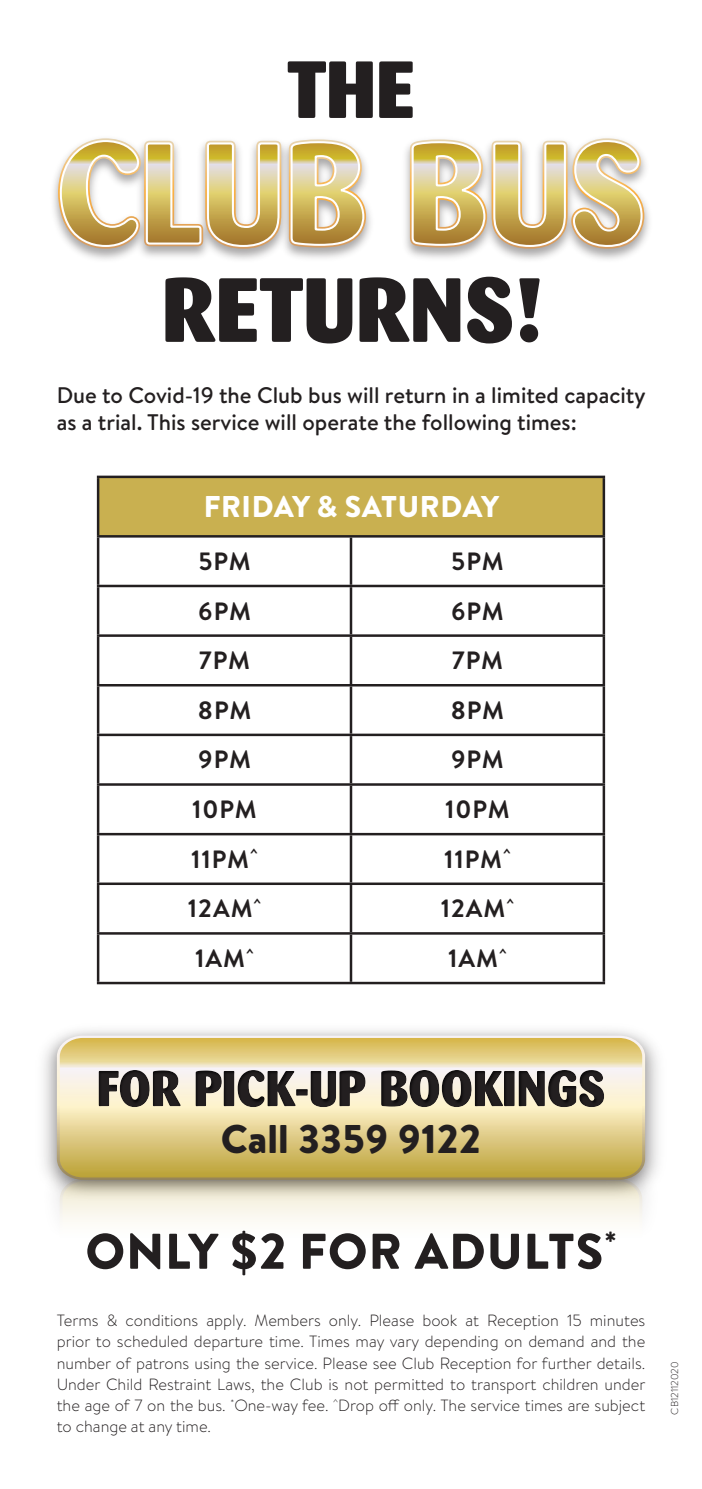
<style>
.page{position:relative;width:702px;height:1489px;background:#fff}
.page>*{position:absolute;margin:0;border:0;box-sizing:border-box;transform-origin:0 0}
.t1{font:800 90px "Barmeno";letter-spacing:.015em;color:#231f20}
.t2{font:800 80px "Barmeno";color:#231f20}
.t3{font:900 50px "Brandon Text";letter-spacing:.02em;color:#231f20}
.t4{font:900 40px "Brandon Text";color:#231f20}
.t5{font:900 30px "Brandon Text";letter-spacing:.015em;color:#fff}
.t6{font:700 25px "Brandon Text";letter-spacing:.04em;color:#231f20}
.t7{font:500 22.5px/27px "Brandon Text";color:#231f20}
.t8{font:300 16.25px/21.2px "Brandon Text";color:#231f20;text-align:justify}
.t9{font:300 10px "Brandon Text";color:#231f20}
</style>
<div class="page">
<div style="left:63px;top:1205px;width:576px;height:17px;background:#faf7ee"></div>
<img style="left:43px;top:1030px;width:616px;height:175px">
<svg style="left:57px;top:1035px;width:588px;height:144px"></svg>
<svg style="left:60px;top:1037px;width:582px;height:140px;background:#d7c172"></svg>
<div style="left:87px;top:1057px;width:577px;height:65px;background:#231f20;opacity:.75"></div>
<div style="left:98px;top:477px;width:506px;height:59px;background:#c9b050"></div>
<hr style="left:97px;top:475px;width:254px;height:3px;background:#231f20">
<hr style="left:97px;top:478px;width:2px;height:57px;background:#231f20">
<hr style="left:351px;top:475px;width:254px;height:3px;background:#231f20">
<hr style="left:602px;top:478px;width:3px;height:57px;background:#231f20">
<hr style="left:97px;top:535px;width:254px;height:2px;background:#231f20">
<hr style="left:97px;top:537px;width:2px;height:47px;background:#231f20">
<hr style="left:351px;top:535px;width:254px;height:2px;background:#231f20">
<hr style="left:350px;top:537px;width:2px;height:47px;background:#231f20">
<hr style="left:602px;top:537px;width:3px;height:47px;background:#231f20">
<hr style="left:97px;top:584px;width:254px;height:3px;background:#231f20">
<hr style="left:97px;top:587px;width:2px;height:47px;background:#231f20">
<hr style="left:351px;top:584px;width:254px;height:3px;background:#231f20">
<hr style="left:350px;top:587px;width:2px;height:47px;background:#231f20">
<hr style="left:602px;top:587px;width:3px;height:47px;background:#231f20">
<hr style="left:97px;top:634px;width:254px;height:3px;background:#231f20">
<hr style="left:97px;top:637px;width:2px;height:47px;background:#231f20">
<hr style="left:351px;top:634px;width:254px;height:3px;background:#231f20">
<hr style="left:350px;top:637px;width:2px;height:47px;background:#231f20">
<hr style="left:602px;top:637px;width:3px;height:47px;background:#231f20">
<hr style="left:97px;top:684px;width:254px;height:2px;background:#231f20">
<hr style="left:97px;top:686px;width:2px;height:47px;background:#231f20">
<hr style="left:351px;top:684px;width:254px;height:2px;background:#231f20">
<hr style="left:350px;top:686px;width:2px;height:47px;background:#231f20">
<hr style="left:602px;top:686px;width:3px;height:47px;background:#231f20">
<hr style="left:97px;top:733px;width:254px;height:3px;background:#231f20">
<hr style="left:97px;top:736px;width:2px;height:47px;background:#231f20">
<hr style="left:351px;top:733px;width:254px;height:3px;background:#231f20">
<hr style="left:350px;top:736px;width:2px;height:47px;background:#231f20">
<hr style="left:602px;top:736px;width:3px;height:47px;background:#231f20">
<hr style="left:97px;top:783px;width:254px;height:2px;background:#231f20">
<hr style="left:97px;top:785px;width:2px;height:47px;background:#231f20">
<hr style="left:351px;top:783px;width:254px;height:2px;background:#231f20">
<hr style="left:350px;top:785px;width:2px;height:47px;background:#231f20">
<hr style="left:602px;top:785px;width:3px;height:47px;background:#231f20">
<hr style="left:97px;top:832px;width:254px;height:3px;background:#231f20">
<hr style="left:97px;top:835px;width:2px;height:47px;background:#231f20">
<hr style="left:351px;top:832px;width:254px;height:3px;background:#231f20">
<hr style="left:350px;top:835px;width:2px;height:47px;background:#231f20">
<hr style="left:602px;top:835px;width:3px;height:47px;background:#231f20">
<hr style="left:97px;top:882px;width:254px;height:3px;background:#231f20">
<hr style="left:97px;top:885px;width:2px;height:47px;background:#231f20">
<hr style="left:351px;top:882px;width:254px;height:3px;background:#231f20">
<hr style="left:350px;top:885px;width:2px;height:47px;background:#231f20">
<hr style="left:602px;top:885px;width:3px;height:47px;background:#231f20">
<hr style="left:97px;top:932px;width:254px;height:2px;background:#231f20">
<hr style="left:97px;top:934px;width:2px;height:47px;background:#231f20">
<hr style="left:351px;top:932px;width:254px;height:2px;background:#231f20">
<hr style="left:350px;top:934px;width:2px;height:47px;background:#231f20">
<hr style="left:602px;top:934px;width:3px;height:47px;background:#231f20">
<hr style="left:97px;top:981px;width:254px;height:3px;background:#231f20">
<hr style="left:351px;top:981px;width:254px;height:3px;background:#231f20">
<img style="left:53px;top:144px;width:596px;height:116px">
<svg style="left:58px;top:138px;width:223px;height:111px"></svg>
<svg style="left:289px;top:139px;width:77px;height:108px"></svg>
<svg style="left:410px;top:138px;width:234px;height:111px"></svg>
<h2 class="t2" style="left:287px;top:40px;width:128px">THE</h2>
<h1 class="t1" style="left:162px;top:254px;width:380px">RETURNS!</h1>
<h3 class="t7" style="left:57px;top:381px;width:590px">Due to Covid-19 the Club bus will return in a limited capacity as a trial. This service will operate the following times:</h3>
<h3 class="t5" style="left:204px;top:485px;width:297px">FRIDAY &amp; SATURDAY</h3>
<h3 class="t6" style="left:198px;top:544px;width:54px">5PM</h3>
<h3 class="t6" style="left:451px;top:544px;width:54px">5PM</h3>
<h3 class="t6" style="left:198px;top:593px;width:54px">6PM</h3>
<h3 class="t6" style="left:451px;top:593px;width:54px">6PM</h3>
<h3 class="t6" style="left:199px;top:643px;width:53px">7PM</h3>
<h3 class="t6" style="left:452px;top:643px;width:53px">7PM</h3>
<h3 class="t6" style="left:198px;top:692px;width:55px">8PM</h3>
<h3 class="t6" style="left:450px;top:692px;width:55px">8PM</h3>
<h3 class="t6" style="left:198px;top:742px;width:54px">9PM</h3>
<h3 class="t6" style="left:451px;top:742px;width:54px">9PM</h3>
<h3 class="t6" style="left:192px;top:792px;width:66px">10PM</h3>
<h3 class="t6" style="left:445px;top:792px;width:66px">10PM</h3>
<h3 class="t6" style="left:191px;top:841px;width:68px">11PM<sup>^</sup></h3>
<h3 class="t6" style="left:444px;top:841px;width:68px">11PM<sup>^</sup></h3>
<h3 class="t6" style="left:188px;top:891px;width:75px">12AM<sup>^</sup></h3>
<h3 class="t6" style="left:440px;top:891px;width:75px">12AM<sup>^</sup></h3>
<h3 class="t6" style="left:195px;top:940px;width:60px">1AM<sup>^</sup></h3>
<h3 class="t6" style="left:448px;top:940px;width:60px">1AM<sup>^</sup></h3>
<h3 class="t4" style="left:221px;top:1111px;width:262px">Call 3359 9122</h3>
<h3 class="t3" style="left:85px;top:1215px;width:533px">ONLY $2 FOR ADULTS<sup>*</sup></h3>
<p class="t8" style="left:57px;top:1308px;width:590px">Terms &amp; conditions apply. Members only. Please book at Reception 15 minutes prior to scheduled departure time. Times may vary depending on demand and the number of patrons using the service. Please see Club Reception for further details.<br>Under Child Restraint Laws, the Club is not permitted to transport children under the age of 7 on the bus. <sup>*</sup>One-way fee. <sup>^</sup>Drop off only. The service times are subject to change at any time.</p>
<p class="t9" style="left:667px;top:1414px;width:54px;rotate:-90deg">CB12112020</p>
</div>
